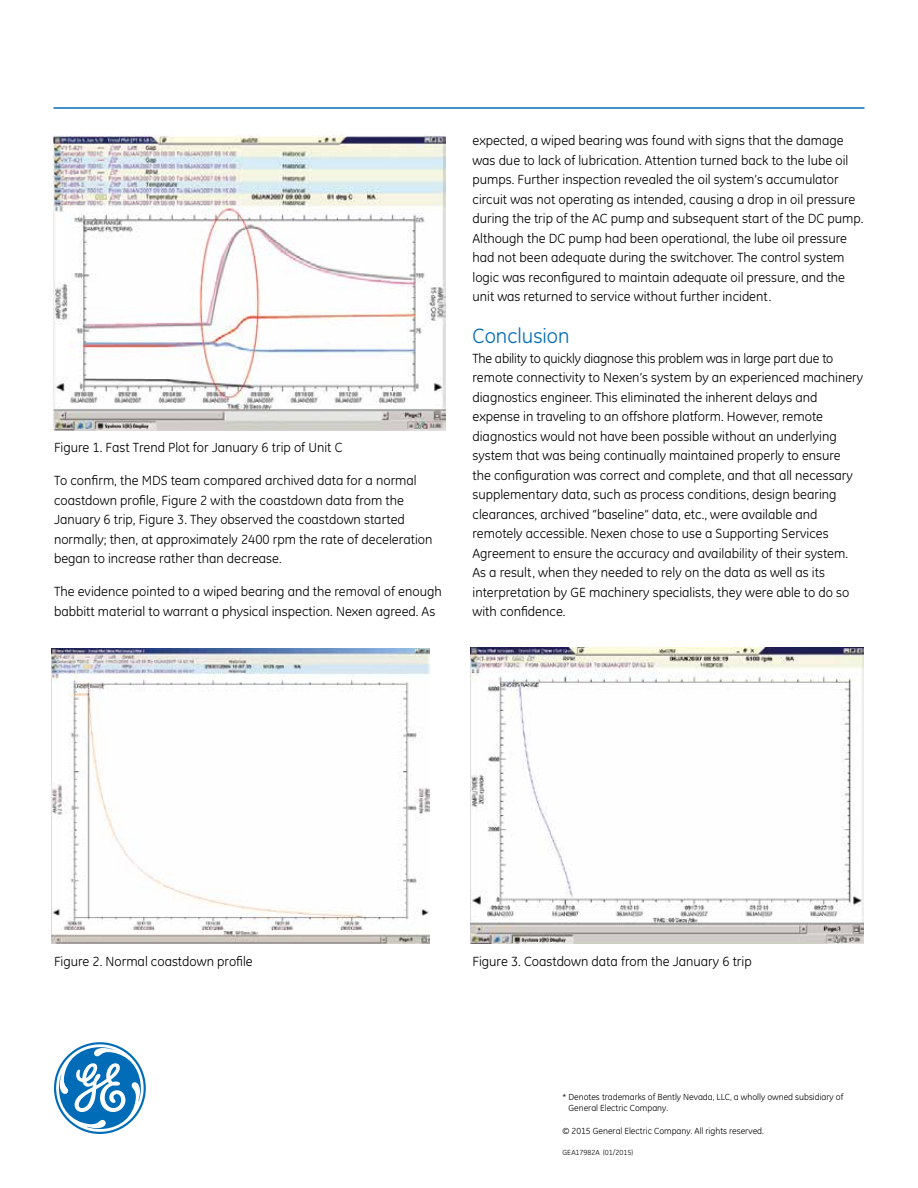
<style>
.page{position:relative;width:918px;height:1188px;background:#fff}
.page>*{position:absolute;margin:0;border:0;box-sizing:border-box;transform-origin:0 0}
.t1{font:21px "GE Inspira";color:#006cb7}
.t2{font:13.5px/19.5px "GE Inspira";color:#000}
.t3{font:9px/10.8px "GE Inspira";color:#000}
.t4{font:7.5px "GE Inspira";color:#000}
</style>
<div class="page">
<svg style="left:54px;top:1042px;width:92px;height:92px"></svg>
<hr style="left:54px;top:107px;width:810px;height:2px;background:#006cb7">
<img style="left:53px;top:135px;width:392px;height:295px">
<img style="left:52px;top:648px;width:378px;height:295px">
<img style="left:470px;top:648px;width:394px;height:295px">
<p class="t2" style="left:54px;top:438px;width:290px">Figure 1. Fast Trend Plot for January 6 trip of Unit C</p>
<p class="t2" style="left:54px;top:471px;width:380px">To confirm, the MDS team compared archived data for a normal coastdown profile, Figure 2 with the coastdown data from the January 6 trip, Figure 3. They observed the coastdown started normally; then, at approximately 2400 rpm the rate of deceleration began to increase rather than decrease.</p>
<p class="t2" style="left:54px;top:582px;width:389px">The evidence pointed to a wiped bearing and the removal of enough babbitt material to warrant a physical inspection. Nexen agreed. As</p>
<p class="t2" style="left:472px;top:131px;width:392px">expected, a wiped bearing was found with signs that the damage was due to lack of lubrication. Attention turned back to the lube oil pumps. Further inspection revealed the oil system’s accumulator circuit was not operating as intended, causing a drop in oil pressure during the trip of the AC pump and subsequent start of the DC pump.<br>Although the DC pump had been operational, the lube oil pressure had not been adequate during the switchover. The control system logic was reconfigured to maintain adequate oil pressure, and the unit was returned to service without further incident.</p>
<h1 class="t1" style="left:472px;top:324px;width:99px">Conclusion</h1>
<p class="t2" style="left:472px;top:348px;width:392px">The ability to quickly diagnose this problem was in large part due to remote connectivity to Nexen’s system by an experienced machinery diagnostics engineer. This eliminated the inherent delays and expense in traveling to an offshore platform. However, remote diagnostics would not have been possible without an underlying system that was being continually maintained properly to ensure<br>the configuration was correct and complete, and that all necessary supplementary data, such as process conditions, design bearing clearances, archived “baseline” data, etc., were available and remotely accessible. Nexen chose to use a Supporting Services Agreement to ensure the accuracy and availability of their system.<br>As a result, when they needed to rely on the data as well as its interpretation by GE machinery specialists, they were able to do so with confidence.</p>
<p class="t2" style="left:54px;top:951px;width:200px">Figure 2. Normal coastdown profile</p>
<p class="t2" style="left:472px;top:951px;width:281px">Figure 3. Coastdown data from the January 6 trip</p>
<p class="t3" style="left:568px;top:1092px;width:276px;text-indent:-6px">* Denotes trademarks of Bently Nevada, LLC, a wholly owned subsidiary of<br>General Electric Company.</p>
<p class="t3" style="left:563px;top:1126px;width:203px">© 2015 General Electric Company. All rights reserved.</p>
<p class="t4" style="left:563px;top:1149px;width:72px">GEA17982A (01/2015)</p>
</div>
